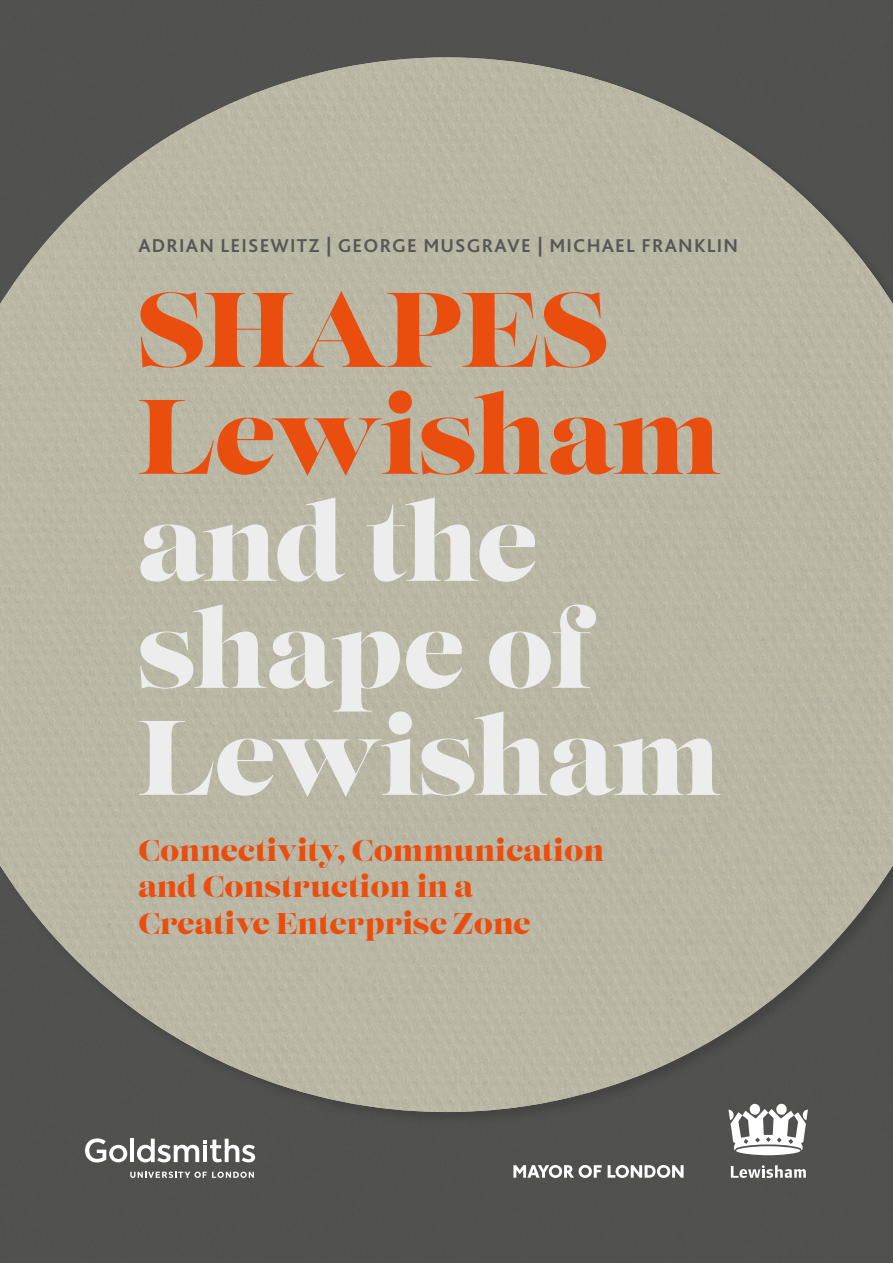
<style>
.page{position:relative;width:893px;height:1263px;background:#515150}
.page>*{position:absolute;margin:0;border:0;box-sizing:border-box;transform-origin:0 0}
.t1{font:105.45px/106.9px "Lust";letter-spacing:-.01em;color:#ededed}
.t2{font:105.45px/106.9px "Lust";letter-spacing:-.005em;color:#e94e0f}
.t3{font:30px/36.6px "Lust";color:#e94e0f}
.t4{font:700 19.5px "Bliss Pro";letter-spacing:.06em;color:#575756}
</style>
<div class="page">
<img style="left:0;top:57px;width:893px;height:1055px">
<svg style="left:85px;top:1138px;width:42px;height:24px"></svg>
<hr style="left:130px;top:1139px;width:4px;height:23px;background:#fff">
<svg style="left:137px;top:1139px;width:118px;height:23px"></svg>
<svg style="left:130px;top:1171px;width:124px;height:7px"></svg>
<svg style="left:513px;top:1165px;width:89px;height:13px"></svg>
<svg style="left:608px;top:1165px;width:76px;height:13px"></svg>
<svg style="left:731px;top:1165px;width:75px;height:13px"></svg>
<svg style="left:728px;top:1104px;width:80px;height:51px"></svg>
<p class="t4" style="left:138px;top:234px;width:601px">ADRIAN LEISEWITZ | GEORGE MUSGRAVE | MICHAEL FRANKLIN</p>
<h1 class="t2" style="left:138px;top:281px;width:584px">SHAPES<br>Lewisham</h1>
<h1 class="t1" style="left:138px;top:495px;width:584px">and the shape of<br>Lewisham</h1>
<p class="t3" style="left:138px;top:833px;width:467px">Connectivity, Communication and Construction in a<br>Creative Enterprise Zone</p>
</div>
